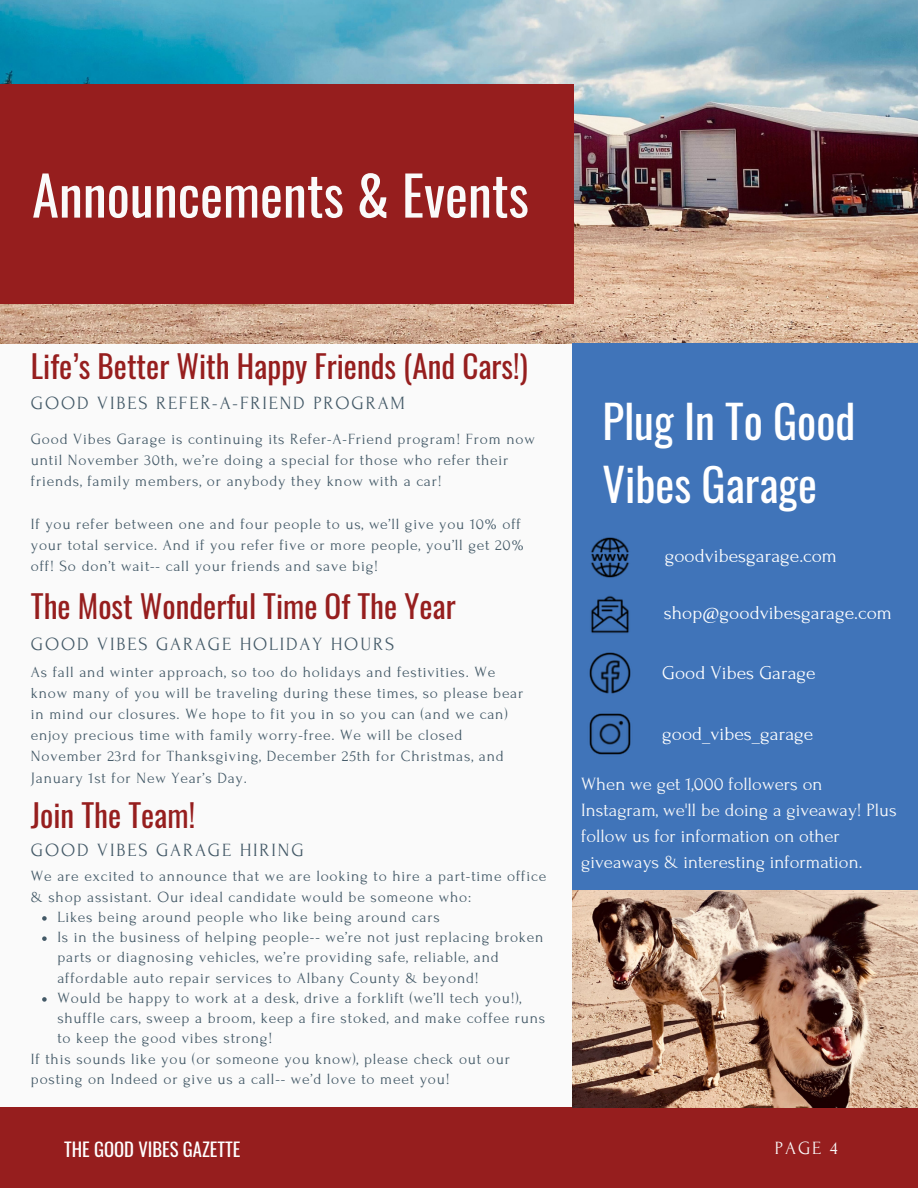
<style>
.page{position:relative;width:918px;height:1188px;background:#fafafa}
.page>*{position:absolute;margin:0;border:0;box-sizing:border-box;transform-origin:0 0}
.t1{font:54.45px "Oswald";color:#fafafa}
.t2{font:45px/63px "Oswald";color:#fff}
.t3{font:31.2px "Oswald";color:#961e1e}
.t4{font:19.5px "Forum";color:#fff}
.t5{font:18.75px/25.8px "Forum";color:#fafafa}
.t6{font:18.6px "Forum";letter-spacing:.1em;color:#435967}
.t7{font:18.6px "Oswald";color:#fff}
.t8{font:18.6px "Forum";color:#fafafa}
.t9{font:15.6px/21.1px "Forum";letter-spacing:.05em;color:#435967}
</style>
<div class="page">
<img style="left:0;top:0;width:918px;height:343px">
<div style="left:573px;top:343px;width:345px;height:780px;background:#4074b9"></div>
<div style="left:0;top:1107px;width:918px;height:81px;background:#961e1e"></div>
<div style="left:0;top:84px;width:574px;height:219px;background:#961e1e"></div>
<img style="left:591px;top:537px;width:38px;height:41px">
<img style="left:591px;top:596px;width:38px;height:37px">
<img style="left:589px;top:652px;width:42px;height:42px">
<img style="left:589px;top:713px;width:42px;height:42px">
<img style="left:573px;top:890px;width:345px;height:218px">
<svg style="left:42px;top:916px;width:5px;height:5px"></svg>
<svg style="left:42px;top:936px;width:5px;height:5px"></svg>
<svg style="left:42px;top:997px;width:5px;height:5px"></svg>
<p class="t1" style="left:32px;top:153px;width:498px">Announcements &amp; Events</p>
<p class="t3" style="left:31px;top:341px;width:498px">Life’s Better With Happy Friends (And Cars!)</p>
<p class="t6" style="left:31px;top:393px;width:376px">GOOD VIBES REFER-A-FRIEND PROGRAM</p>
<p class="t9" style="left:31px;top:429px;width:505px">Good Vibes Garage is continuing its Refer-A-Friend program! From now until November 30th, we’re doing a special for those who refer their friends, family members, or anybody they know with a car!</p>
<p class="t9" style="left:31px;top:513px;width:494px">If you refer between one and four people to us, we’ll give you 10% off your total service. And if you refer five or more people, you’ll get 20% off! So don’t wait-- call your friends and save big!</p>
<p class="t3" style="left:31px;top:581px;width:426px">The Most Wonderful Time Of The Year</p>
<p class="t6" style="left:31px;top:634px;width:365px">GOOD VIBES GARAGE HOLIDAY HOURS</p>
<p class="t9" style="left:31px;top:661px;width:494px">As fall and winter approach, so too do holidays and festivities. We know many of you will be traveling during these times, so please bear in mind our closures. We hope to fit you in so you can (and we can) enjoy precious time with family worry-free. We will be closed November 23rd for Thanksgiving, December 25th for Christmas, and January 1st for New Year’s Day.</p>
<p class="t3" style="left:31px;top:791px;width:166px">Join The Team!</p>
<p class="t6" style="left:31px;top:840px;width:274px">GOOD VIBES GARAGE HIRING</p>
<p class="t9" style="left:31px;top:866px;width:517px;line-height:20.2px">We are excited to announce that we are looking to hire a part-time office &amp; shop assistant. Our ideal candidate would be someone who:</p>
<p class="t9" style="left:57px;top:906px;width:384px">Likes being around people who like being around cars</p>
<p class="t9" style="left:57px;top:927px;width:488px;line-height:20.2px">Is in the business of helping people-- we’re not just replacing broken parts or diagnosing vehicles, we’re providing safe, reliable, and affordable auto repair services to Albany County &amp; beyond!</p>
<p class="t9" style="left:57px;top:988px;width:489px;line-height:20.2px">Would be happy to work at a desk, drive a forklift (we’ll tech you!), shuffle cars, sweep a broom, keep a fire stoked, and make coffee runs to keep the good vibes strong!</p>
<p class="t9" style="left:31px;top:1049px;width:481px;line-height:20.2px">If this sounds like you (or someone you know), please check out our posting on Indeed or give us a call-- we’d love to meet you!</p>
<p class="t2" style="left:602px;top:388px;width:255px">Plug In To Good<br>Vibes Garage</p>
<p class="t4" style="left:665px;top:545px;width:174px">goodvibesgarage.com</p>
<p class="t4" style="left:664px;top:602px;width:230px">shop@goodvibesgarage.com</p>
<p class="t4" style="left:662px;top:663px;width:155px">Good Vibes Garage</p>
<p class="t4" style="left:662px;top:724px;width:153px">good_vibes_garage</p>
<p class="t5" style="left:581px;top:771px;width:317px">When we get 1,000 followers on Instagram, we'll be doing a giveaway! Plus follow us for information on other giveaways &amp; interesting information.</p>
<p class="t7" style="left:64px;top:1135px;width:178px">THE GOOD VIBES GAZETTE</p>
<p class="t8" style="left:775px;top:1138px;width:64px">PAGE 4</p>
</div>
